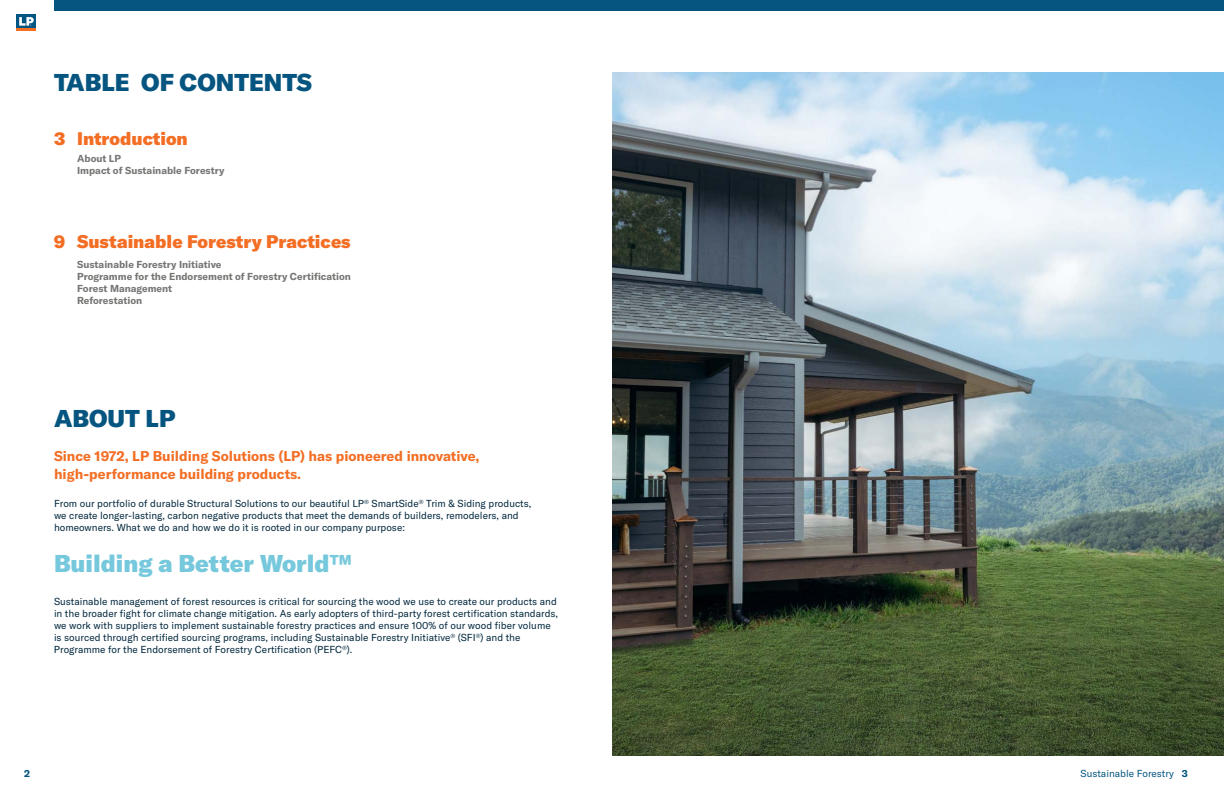
<style>
.page{position:relative;width:1224px;height:792px;background:#fff}
.page>*{position:absolute;margin:0;border:0;box-sizing:border-box;transform-origin:0 0}
.t1{font:900 24px "GT America";color:#055580}
.t2{font:900 24px "GT America";color:#76c8dc}
.t3{font:900 18px "GT America";color:#f36e24}
.t4{font:700 14px/18px "GT America";color:#f36e24}
.t5{font:10px/12px "GT America";color:#00273d}
.t6{font:700 10px/12px "GT America";color:#767774}
.t7{font:10px "GT America";color:#055580}
.t8{font:700 10px "GT America";color:#055580}
.s1{font-weight:700}
</style>
<div class="page">
<div style="left:54px;top:0;width:1170px;height:11px;background:#055580"></div>
<div style="left:17px;top:14px;width:19px;height:14px;background:#005581"></div>
<hr style="left:17px;top:28px;width:19px;height:3px;background:#f36e21">
<svg style="left:19px;top:17px;width:15px;height:9px"></svg>
<img style="left:612px;top:72px;width:612px;height:684px">
<h1 class="t1" style="left:54px;top:67px;width:260px">TABLE OF CONTENTS</h1>
<h2 class="t3" style="left:54px;top:127px;width:13px">3</h2>
<h2 class="t3" style="left:77px;top:127px;width:112px">Introduction</h2>
<p class="t6" style="left:77px;top:152px;width:149px">About LP<br>Impact of Sustainable Forestry</p>
<h2 class="t3" style="left:54px;top:230px;width:298px">9 Sustainable Forestry Practices</h2>
<p class="t6" style="left:77px;top:258px;width:275px">Sustainable Forestry Initiative<br>Programme for the Endorsement of Forestry Certification<br>Forest Management<br>Reforestation</p>
<h1 class="t1" style="left:54px;top:403px;width:123px">ABOUT LP</h1>
<h3 class="t4" style="left:54px;top:447px;width:427px">Since 1972, LP Building Solutions (LP) has pioneered innovative, high-performance building products.</h3>
<p class="t5" style="left:54px;top:498px;width:479px">From our portfolio of durable Structural Solutions to our beautiful LP<sup>®</sup> SmartSide<sup>®</sup> Trim &amp; Siding products, we create longer-lasting, carbon negative products that meet the demands of builders, remodelers, and homeowners. What we do and how we do it is rooted in our company purpose:</p>
<h1 class="t2" style="left:54px;top:548px;width:299px">Building a Better World™</h1>
<p class="t5" style="left:54px;top:596px;width:506px">Sustainable management of forest resources is critical for sourcing the wood we use to create our products and in the broader fight for climate change mitigation. As early adopters of third-party forest certification standards, we work with suppliers to implement sustainable forestry practices and ensure 100% of our wood fiber volume is sourced through certified sourcing programs, including Sustainable Forestry Initiative<sup>®</sup> (SFI<sup>®</sup>) and the Programme for the Endorsement of Forestry Certification (PEFC<sup>®</sup>).</p>
<p class="t8" style="left:24px;top:768px;width:7px">2</p>
<p class="t7" style="left:1081px;top:768px;width:109px">Sustainable Forestry <span class="s1">3</span></p>
</div>
